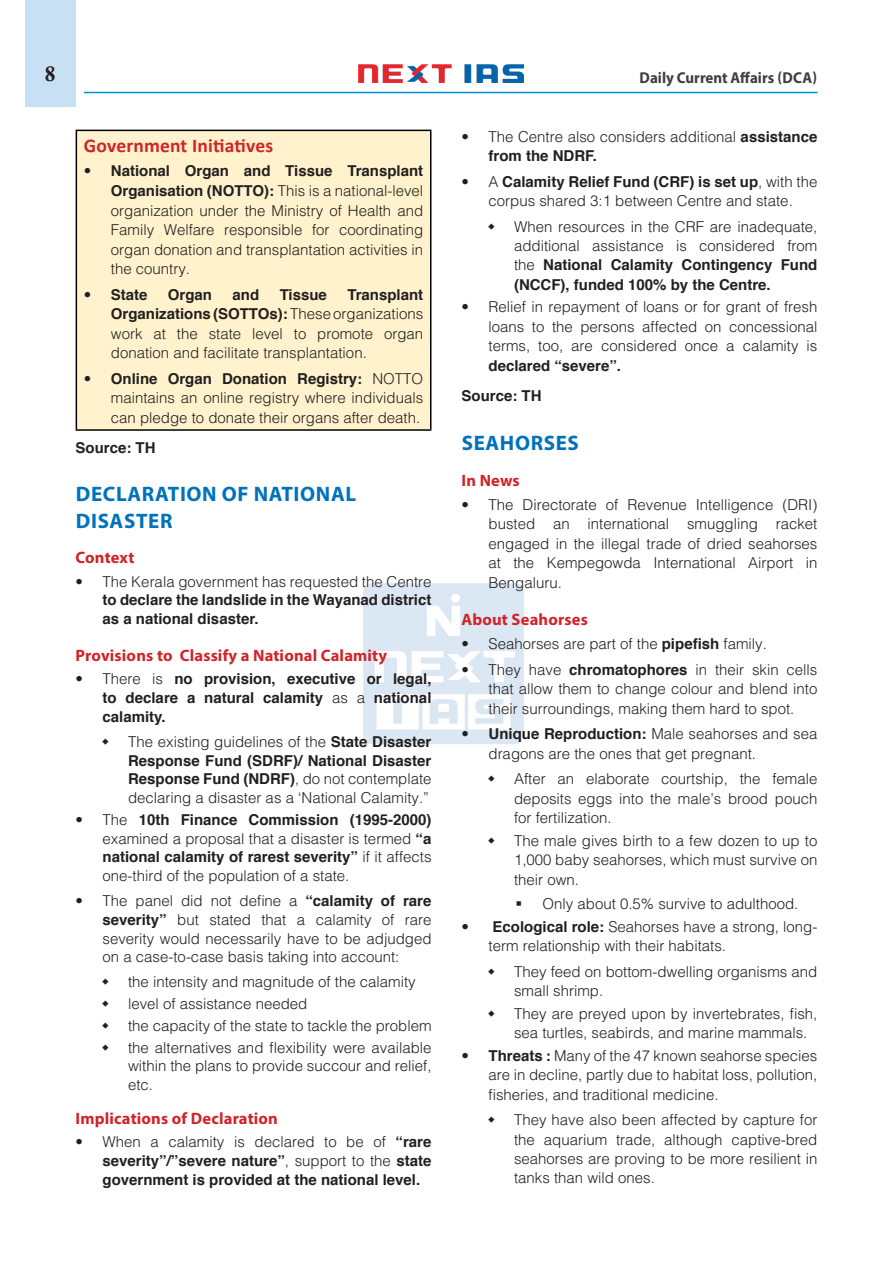
<style>
.page{position:relative;width:893px;height:1263px;background:#fff}
.page>*{position:absolute;margin:0;border:0;box-sizing:border-box;transform-origin:0 0}
.H-1{font:700 21px/27px "Myriad Pro";letter-spacing:.03em;color:#0072bc}
.t1{font:21px "Calis MT Bol";color:#231f20}
.H-2{font:700 19.5px "Calibri";letter-spacing:.01em;color:#d1232a}
.H-2-2{font:700 16.5px "Myriad Pro";letter-spacing:.01em;color:#d1232a}
.t2{font:700 15.75px "Myriad Pro";color:#3e3e3f;scale:.95 1}
.t3{font:300 15px/19.5px "Helvetica";color:#231f20;text-align:justify}
.body{font:700 15px/18.8px "Helvetica";color:#231f20;text-align:justify}
.s1{font-weight:700}
.s2{font-weight:300}
</style>
<div class="page">
<div style="left:25px;top:0;width:51px;height:107px;background:#c7e0f3"></div>
<img style="left:359px;top:64px;width:165px;height:19px">
<hr style="left:84px;top:92px;width:733px;height:1px;background:#008fd5">
<img style="left:363px;top:583px;width:161px;height:161px">
<div style="left:76px;top:130px;width:355px;height:300px;background:#fff2cc"></div>
<hr style="left:76px;top:130px;width:355px;height:1px;background:#000">
<hr style="left:76px;top:131px;width:1px;height:298px;background:#000">
<hr style="left:430px;top:131px;width:1px;height:298px;background:#000">
<hr style="left:76px;top:429px;width:355px;height:2px;background:#000">
<h1 class="t1" style="left:45px;top:62px;width:12px">8</h1>
<p class="t2" style="left:640px;top:67px;width:188px">Daily Current Affairs (DCA)</p>
<p class="H-2" style="left:84px;top:132px;width:191px">Government Initiatives</p>
<p class="t3" style="left:111px;top:161px;width:314px;text-indent:-27px">• <span class="s1">National Organ and Tissue Transplant Organisation (NOTTO):</span> This is a national-level organization under the Ministry of Health and Family Welfare responsible for coordinating organ donation and transplantation activities in the country.</p>
<p class="body" style="left:84px;top:285px;width:65px"><span class="s2">•</span> State</p>
<p class="body" style="left:168px;top:285px;width:46px">Organ</p>
<p class="body" style="left:233px;top:285px;width:28px">and</p>
<p class="body" style="left:280px;top:285px;width:49px">Tissue</p>
<p class="t3" style="left:111px;top:284px;width:314px;text-indent:236px"><span class="s1">Transplant Organizations (SOTTOs):</span> These organizations work at the state level to promote organ donation and facilitate transplantation.</p>
<p class="t3" style="left:111px;top:368px;width:314px;text-indent:-27px">• <span class="s1">Online Organ Donation Registry:</span> NOTTO maintains an online registry where individuals can pledge to donate their organs after death.</p>
<p class="body" style="left:76px;top:438px;width:82px">Source: TH</p>
<p class="H-1" style="left:76px;top:479px;width:282px">DECLARATION OF NATIONAL<br>DISASTER</p>
<p class="H-2-2" style="left:76px;top:547px;width:60px">Context</p>
<p class="body" style="left:103px;top:572px;width:330px;text-indent:-27px"><span class="s2">• The Kerala government has requested the Centre </span>to declare the landslide in the Wayanad district as a national disaster.</p>
<p class="H-2-2" style="left:76px;top:645px;width:313px">Provisions to Classify a National Calamity</p>
<p class="body" style="left:103px;top:670px;width:330px;text-indent:-27px"><span class="s2">• There is</span> no provision, executive or legal, to declare a natural calamity <span class="s2">as a</span> national calamity.</p>
<p class="t3" style="left:128px;top:732px;width:305px;line-height:18.8px">The existing guidelines of the <span class="s1">State Disaster Response Fund (SDRF)/ National Disaster Response Fund (NDRF)</span>, do not contemplate declaring a disaster as a ‘National Calamity.”</p>
<p class="t3" style="left:103px;top:810px;width:330px;line-height:18.8px;text-indent:-27px">• The <span class="s1">10th Finance Commission (1995-2000) </span>examined a proposal that a disaster is termed <span class="s1">“a national calamity of rarest severity”</span> if it affects one-third of the population of a state.</p>
<p class="t3" style="left:103px;top:891px;width:330px;line-height:18.8px;text-indent:-27px">• The panel did not define a <span class="s1">“calamity of rare severity”</span> but stated that a calamity of rare severity would necessarily have to be adjudged on a case-to-case basis taking into account:</p>
<p class="t3" style="left:128px;top:972px;width:289px">the intensity and magnitude of the calamity</p>
<p class="t3" style="left:128px;top:993px;width:181px">level of assistance needed</p>
<p class="t3" style="left:128px;top:1015px;width:305px">the capacity of the state to tackle the problem</p>
<p class="t3" style="left:128px;top:1037px;width:305px;line-height:18.8px">the alternatives and flexibility were available within the plans to provide succour and relief, etc.</p>
<p class="H-2-2" style="left:76px;top:1108px;width:204px">Implications of Declaration</p>
<p class="body" style="left:103px;top:1133px;width:330px;text-indent:-27px"><span class="s2">• When a calamity is declared to be of</span> “rare severity”/”severe nature”<span class="s2">, support to the</span> state government is provided at the national level.</p>
<p class="t3" style="left:488px;top:126px;width:330px;text-indent:-27px">• The Centre also considers additional <span class="s1">assistance from the NDRF.</span></p>
<p class="t3" style="left:461px;top:171px;width:357px;text-align:center">• A <span class="s1">Calamity Relief Fund (CRF) is set up</span>, with the corpus shared 3:1 between Centre and state.</p>
<p class="t3" style="left:514px;top:216px;width:305px">When resources in the CRF are inadequate, additional assistance is considered from the <span class="s1">National Calamity Contingency Fund (NCCF), funded 100% by the Centre.</span></p>
<p class="t3" style="left:488px;top:297px;width:330px;text-indent:-27px">• Relief in repayment of loans or for grant of fresh loans to the persons affected on concessional terms, too, are considered once a calamity is <span class="s1">declared “severe”.</span></p>
<p class="body" style="left:461px;top:386px;width:82px">Source: TH</p>
<p class="H-1" style="left:462px;top:428px;width:119px">SEAHORSES</p>
<p class="H-2-2" style="left:461px;top:469px;width:60px">In News</p>
<p class="t3" style="left:488px;top:494px;width:330px;text-indent:-27px">• The Directorate of Revenue Intelligence (DRI) busted an international smuggling racket engaged in the illegal trade of dried seahorses at the Kempegowda International Airport in Bengaluru.</p>
<p class="H-2-2" style="left:461px;top:609px;width:128px">About Seahorses</p>
<p class="t3" style="left:461px;top:634px;width:307px">• Seahorses are part of the <span class="s1">pipefish</span> family.</p>
<p class="t3" style="left:488px;top:659px;width:330px;text-indent:-27px">• They have <span class="s1">chromatophores</span> in their skin cells that allow them to change colour and blend into their surroundings, making them hard to spot.</p>
<p class="t3" style="left:488px;top:724px;width:330px;text-indent:-27px">• <span class="s1">Unique Reproduction:</span> Male seahorses and sea dragons are the ones that get pregnant.</p>
<p class="t3" style="left:514px;top:769px;width:305px">After an elaborate courtship, the female deposits eggs into the male’s brood pouch for fertilization.</p>
<p class="t3" style="left:514px;top:830px;width:305px">The male gives birth to a few dozen to up to 1,000 baby seahorses, which must survive on their own.</p>
<p class="t3" style="left:542px;top:894px;width:257px">Only about 0.5% survive to adulthood.</p>
<p class="t3" style="left:488px;top:916px;width:330px;text-indent:-27px">• <span class="s1">Ecological role:</span> Seahorses have a strong, long&shy;term relationship with their habitats.</p>
<p class="t3" style="left:514px;top:961px;width:305px">They feed on bottom-dwelling organisms and small shrimp.</p>
<p class="t3" style="left:514px;top:1003px;width:305px">They are preyed upon by invertebrates, fish, sea turtles, seabirds, and marine mammals.</p>
<p class="t3" style="left:488px;top:1045px;width:330px;text-indent:-27px">• <span class="s1">Threats :</span> Many of the 47 known seahorse species are in decline, partly due to habitat loss, pollution, fisheries, and traditional medicine.</p>
<p class="t3" style="left:514px;top:1109px;width:305px">They have also been affected by capture for the aquarium trade, although captive-bred seahorses are proving to be more resilient in tanks than wild ones.</p>
</div>
